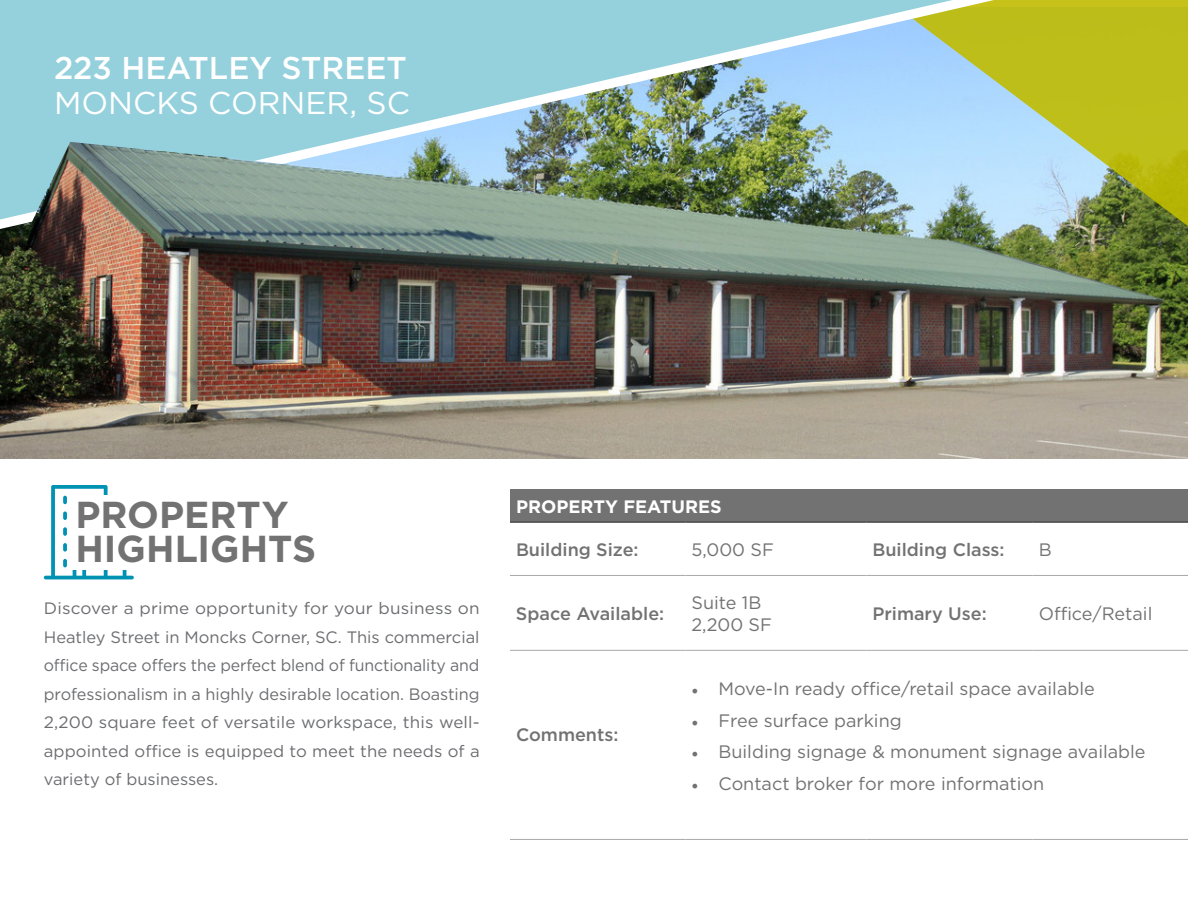
<style>
.page{position:relative;width:1188px;height:918px;background:#fff}
.page>*{position:absolute;margin:0;border:0;box-sizing:border-box;transform-origin:0 0}
.Page_Headline{font:700 37.5px/34.5px "Gotham";color:#717271}
.Body_Copy___standard{font:500 31.5px "Gotham";color:#fff}
.Body_Copy___standard-2{font:31.5px "Gotham";color:#fff}
.t1{font:18px "Gotham";color:#717271}
.t2{font:500 18px "Gotham";color:#717271}
.t3{font:700 18px "Gotham";color:#fff}
.Body_Copy___standard-3{font:16.5px/28.5px "Gotham";letter-spacing:.005em;color:#6c6d70;text-align:justify;scale:1.04 1}
.s1{font-family:"Minion Pro"}
</style>
<div class="page">
<img style="left:0;top:229px;width:1188px;height:230px">
<svg style="left:724px;top:0;width:464px;height:256px;background:#a8b558"></svg>
<svg style="left:0;top:0;width:994px;height:229px;background:#a3bda6"></svg>
<img style="left:0;top:0;width:953px;height:220px">
<div style="left:510px;top:490px;width:678px;height:32px;background:#717271"></div>
<hr style="left:510px;top:575px;width:176px;height:1px;background:#a9a8aa">
<hr style="left:686px;top:575px;width:180px;height:1px;background:#a9a8aa">
<hr style="left:866px;top:575px;width:167px;height:1px;background:#a9a8aa">
<hr style="left:1033px;top:575px;width:155px;height:1px;background:#a9a8aa">
<hr style="left:510px;top:650px;width:176px;height:1px;background:#a9a8aa">
<hr style="left:686px;top:650px;width:180px;height:1px;background:#a9a8aa">
<hr style="left:866px;top:650px;width:167px;height:1px;background:#a9a8aa">
<hr style="left:1033px;top:650px;width:155px;height:1px;background:#a9a8aa">
<hr style="left:510px;top:839px;width:176px;height:1px;background:#a9a8aa">
<hr style="left:510px;top:522px;width:176px;height:1px;background:#231f20">
<hr style="left:686px;top:522px;width:180px;height:1px;background:#231f20">
<hr style="left:866px;top:522px;width:167px;height:1px;background:#231f20">
<hr style="left:1033px;top:522px;width:155px;height:1px;background:#231f20">
<hr style="left:686px;top:839px;width:180px;height:1px;background:#a9a8aa">
<hr style="left:866px;top:839px;width:167px;height:1px;background:#a9a8aa">
<hr style="left:1033px;top:839px;width:155px;height:1px;background:#a9a8aa">
<svg style="left:44px;top:485px;width:90px;height:94px"></svg>
<div style="left:71px;top:496px;width:69px;height:74px;background:#fff"></div>
<img style="left:28px;top:142px;width:400px;height:88px">
<p class="Body_Copy___standard" style="left:54px;top:47px;width:354px">223 HEATLEY STREET</p>
<p class="Body_Copy___standard-2" style="left:54px;top:82px;width:358px">MONCKS CORNER, SC</p>
<p class="Page_Headline" style="left:75px;top:497px;width:242px">PROPERTY<br>HIGHLIGHTS</p>
<p class="Body_Copy___standard-3" style="left:44px;top:594px;width:421px">Discover a prime opportunity for your business on Heatley Street in Moncks Corner, SC. This commercial office space offers the perfect blend of functionality and professionalism in a highly desirable location. Boasting 2,200 square feet of versatile workspace, this well&shy;appointed office is equipped to meet the needs of a variety of businesses.</p>
<p class="t3" style="left:516px;top:495px;width:207px">PROPERTY FEATURES</p>
<p class="t2" style="left:516px;top:538px;width:124px">Building Size:</p>
<p class="t1" style="left:692px;top:538px;width:84px">5,000 SF</p>
<p class="t2" style="left:872px;top:538px;width:134px">Building Class:</p>
<p class="t1" style="left:1039px;top:538px;width:14px">B</p>
<p class="t2" style="left:516px;top:602px;width:150px">Space Available:</p>
<p class="t2" style="left:516px;top:723px;width:104px">Comments:</p>
<p class="t1" style="left:691px;top:591px;width:71px">Suite 1B</p>
<p class="t1" style="left:691px;top:613px;width:82px">2,200 SF</p>
<p class="t2" style="left:872px;top:602px;width:116px">Primary Use:</p>
<p class="t1" style="left:1039px;top:602px;width:115px">Office/Retail</p>
<p class="t1" style="left:692px;top:678px;width:405px"><span class="s1">•</span> Move-In ready office/retail space available</p>
<p class="t1" style="left:692px;top:709px;width:212px"><span class="s1">•</span> Free surface parking</p>
<p class="t1" style="left:692px;top:741px;width:456px"><span class="s1">•</span> Building signage &amp; monument signage available</p>
<p class="t1" style="left:692px;top:772px;width:354px"><span class="s1">•</span> Contact broker for more information</p>
</div>
